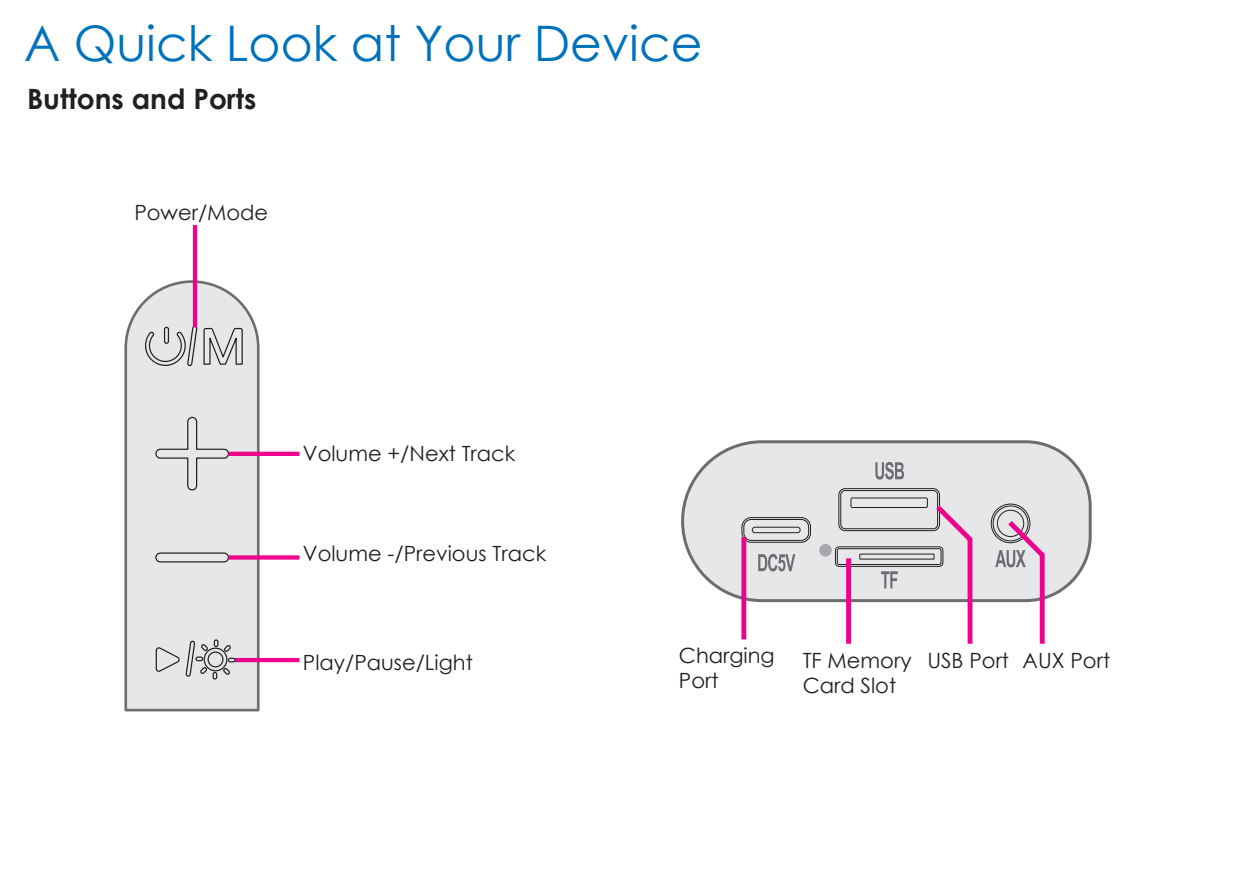
<style>
.page{position:relative;width:1260px;height:882px;background:#fff}
.page>*{position:absolute;margin:0;border:0;box-sizing:border-box;transform-origin:0 0}
.t1{font:49px "Century Gothic";color:#0072bc}
.t2{font:700 28px "Century Gothic";color:#231f20}
.t3{font:21px/24.5px "Century Gothic";color:#231f20}
</style>
<div class="page">
<svg style="left:681px;top:440px;width:411px;height:164px;background:#e1e2e4"></svg>
<div style="left:840px;top:490px;width:98px;height:39px;border:1px solid #231f20;border-radius:4px"></div>
<div style="left:838px;top:488px;width:102px;height:43px;border:1px solid #231f20;border-radius:6px"></div>
<div style="left:850px;top:497px;width:78px;height:11px;border:1px solid #231f20"></div>
<div style="left:835px;top:546px;width:108px;height:21px;border:1px solid #231f20;border-radius:4px"></div>
<div style="left:837px;top:548px;width:105px;height:17px;border:1px solid #231f20;border-radius:2px"></div>
<div style="left:859px;top:554px;width:76px;height:6px;border:1px solid #231f20"></div>
<div style="left:991px;top:504px;width:39px;height:39px;border:1px solid #231f20;border-radius:50%"></div>
<div style="left:993px;top:505px;width:36px;height:36px;border:1px solid #231f20;border-radius:50%"></div>
<div style="left:997px;top:510px;width:27px;height:27px;border:1px solid #231f20;border-radius:50%"></div>
<div style="left:741px;top:517px;width:70px;height:26px;border:1px solid #231f20;border-radius:9px"></div>
<div style="left:743px;top:519px;width:66px;height:22px;border:1px solid #231f20;border-radius:7px"></div>
<div style="left:752px;top:527px;width:49px;height:6px;border:1px solid #231f20;border-radius:3px"></div>
<svg style="left:875px;top:462px;width:29px;height:18px"></svg>
<svg style="left:881px;top:571px;width:17px;height:17px"></svg>
<svg style="left:758px;top:554px;width:37px;height:17px"></svg>
<div style="left:819px;top:544px;width:13px;height:13px;background:#a8a9ad;border-radius:50%"></div>
<svg style="left:124px;top:279px;width:137px;height:433px;background:#e0e0e2"></svg>
<div style="left:155px;top:552px;width:74px;height:11px;border:1px solid #231f20;border-radius:4px"></div>
<svg style="left:155px;top:416px;width:75px;height:75px;background:#dadbdc"></svg>
<svg style="left:144px;top:310px;width:99px;height:57px;background:#cfcfd1"></svg>
<div style="left:164px;top:327px;width:5px;height:17px;border:1px solid #231f20;border-radius:2px"></div>
<svg style="left:155px;top:624px;width:81px;height:56px;background:#d0d1d3"></svg>
<hr style="left:228px;top:452px;width:71px;height:4px;background:#ed028c">
<hr style="left:235px;top:658px;width:64px;height:4px;background:#ed028c">
<hr style="left:193px;top:225px;width:4px;height:102px;background:#ed028c">
<div style="left:228px;top:555px;width:71px;height:5px;background:#ed028c"></div>
<div style="left:741px;top:537px;width:5px;height:102px;background:#ed028c"></div>
<div style="left:846px;top:558px;width:5px;height:86px;background:#ed028c"></div>
<svg style="left:931px;top:500px;width:44px;height:144px"></svg>
<svg style="left:995px;top:516px;width:52px;height:128px"></svg>
<h1 class="t1" style="left:24px;top:9px;width:680px">A Quick Look at Your Device</h1>
<h2 class="t2" style="left:27px;top:78px;width:231px">Buttons and Ports</h2>
<p class="t3" style="left:134px;top:199px;width:135px">Power/Mode</p>
<p class="t3" style="left:303px;top:440px;width:214px">Volume +/Next Track</p>
<p class="t3" style="left:303px;top:541px;width:245px">Volume -/Previous Track</p>
<p class="t3" style="left:303px;top:649px;width:171px">Play/Pause/Light</p>
<p class="t3" style="left:679px;top:643px;width:97px">Charging<br>Port</p>
<p class="t3" style="left:803px;top:648px;width:309px">TF Memory USB Port AUX Port<br>Card Slot</p>
</div>
